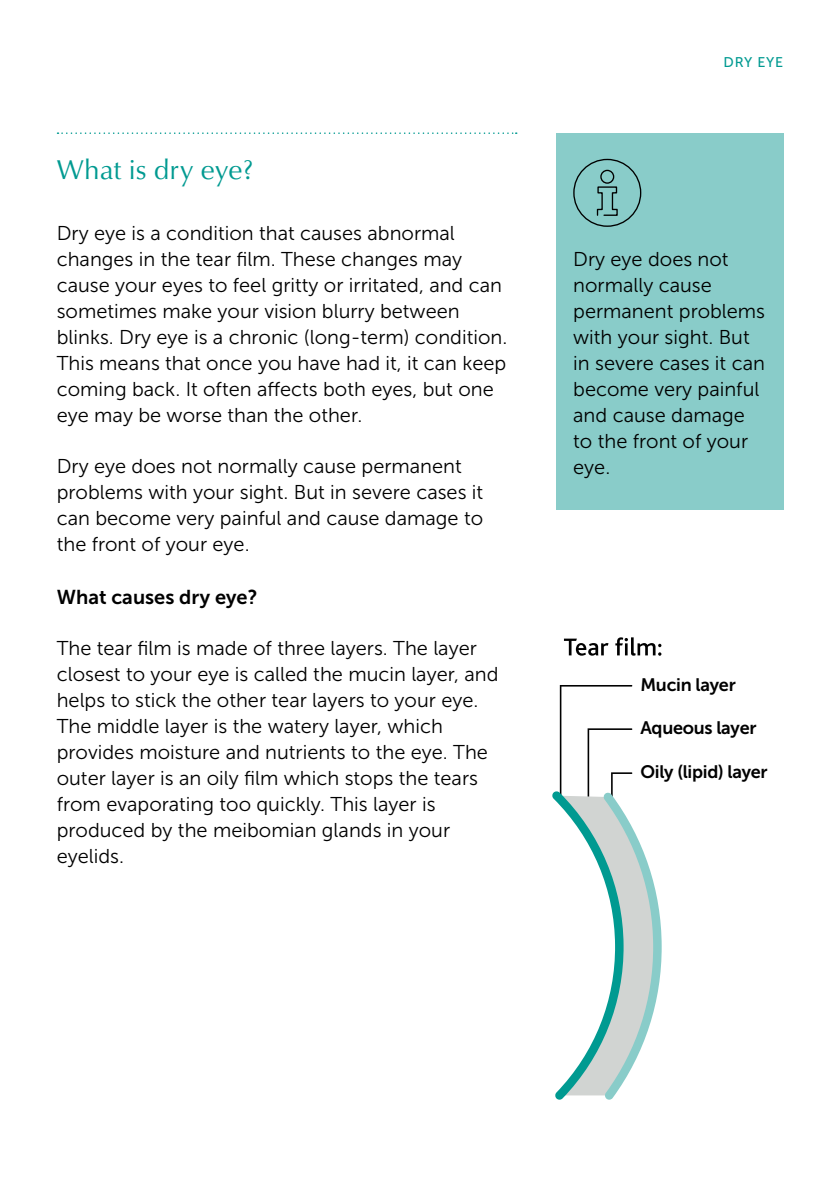
<style>
.page{position:relative;width:840px;height:1191px;background:#fff}
.page>*{position:absolute;margin:0;border:0;box-sizing:border-box;transform-origin:0 0}
.t1{font:28px "Classico URW";letter-spacing:.01em;color:#009a91}
.t2{font:20px/26px "Museo Sans 300";color:#000}
.t3{font:20px "Museo Sans 700";color:#000}
.t4{font:18px "Museo Sans 700";letter-spacing:-.015em;color:#000}
.t5{font:14px "Museo Sans 500";letter-spacing:.05em;color:#009a91}
</style>
<div class="page">
<hr style="left:0;top:0;width:1px;height:1191px;background:#00b1ad">
<svg style="left:57px;top:132px;width:459px;height:2px"></svg>
<div style="left:556px;top:133px;width:226px;height:376px;background:#89ccc9"></div>
<svg style="left:573px;top:159px;width:68px;height:68px"></svg>
<svg style="left:563px;top:638px;width:45px;height:17px"></svg>
<svg style="left:615px;top:637px;width:46px;height:19px"></svg>
<svg style="left:552px;top:685px;width:110px;height:414px"></svg>
<h1 class="t1" style="left:57px;top:149px;width:198px">What is dry eye?</h1>
<p class="t2" style="left:57px;top:220px;width:452px">Dry eye is a condition that causes abnormal changes in the tear film. These changes may cause your eyes to feel gritty or irritated, and can sometimes make your vision blurry between blinks. Dry eye is a chronic (long-term) condition.<br>This means that once you have had it, it can keep coming back. It often affects both eyes, but one eye may be worse than the other.</p>
<p class="t2" style="left:57px;top:454px;width:428px">Dry eye does not normally cause permanent problems with your sight. But in severe cases it can become very painful and cause damage to the front of your eye.</p>
<p class="t3" style="left:57px;top:585px;width:202px">What causes dry eye?</p>
<p class="t2" style="left:57px;top:635px;width:443px">The tear film is made of three layers. The layer closest to your eye is called the mucin layer, and helps to stick the other tear layers to your eye.<br>The middle layer is the watery layer, which provides moisture and nutrients to the eye. The outer layer is an oily film which stops the tears from evaporating too quickly. This layer is produced by the meibomian glands in your eyelids.</p>
<p class="t5" style="left:723px;top:55px;width:61px">DRY EYE</p>
<p class="t2" style="left:573px;top:246px;width:193px">Dry eye does not normally cause permanent problems with your sight. But in severe cases it can become very painful and cause damage to the front of your eye.</p>
<p class="t4" style="left:640px;top:675px;width:97px">Mucin layer</p>
<p class="t4" style="left:640px;top:718px;width:118px">Aqueous layer</p>
<p class="t4" style="left:640px;top:761px;width:129px">Oily (lipid) layer</p>
</div>
